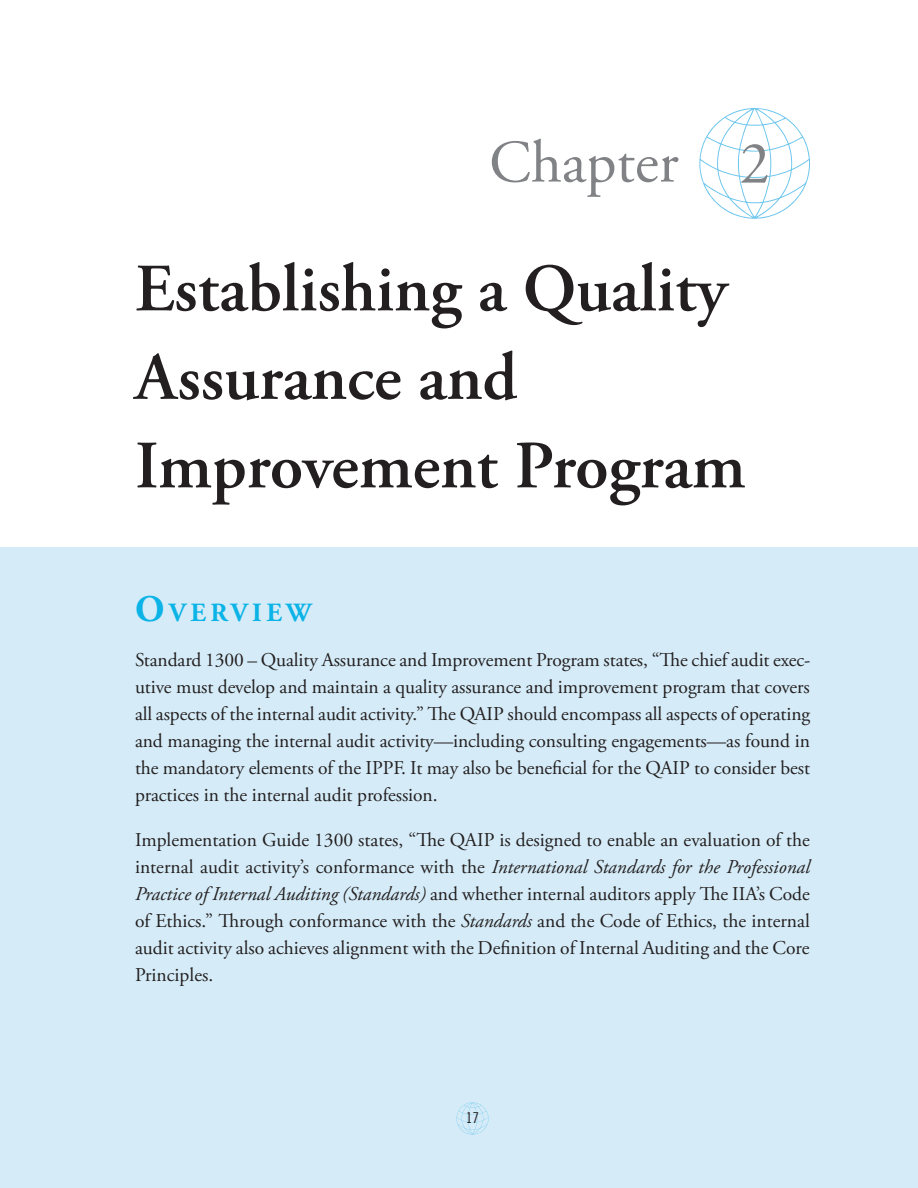
<style>
.page{position:relative;width:918px;height:1188px;background:#fff}
.page>*{position:absolute;margin:0;border:0;box-sizing:border-box;transform-origin:0 0}
.t1{font:600 67.5px/88.5px "Adobe Garamond Pro";color:#231f20}
.t2{font:60px "Adobe Garamond Pro";color:#808285}
.t3{font:700 26.25px "Adobe Garamond Pro";letter-spacing:.17em;color:#0cb3e7}
.t4{font:19.5px/27px "Adobe Garamond Pro";letter-spacing:-.005em;color:#231f20;text-align:justify}
.t5{font:15px "Trade Gothic LT Std Cn 18";color:#231f20}
.s1{font-size:37.5px}
.s2{font-style:italic}
</style>
<div class="page">
<svg style="left:699px;top:108px;width:111px;height:111px"></svg>
<div style="left:1px;top:548px;width:917px;height:640px;background:#d5ecf8"></div>
<svg style="left:457px;top:1102px;width:31px;height:33px"></svg>
<h2 class="t2" style="left:489px;top:126px;width:282px">Chapter 2</h2>
<h1 class="t1" style="left:135px;top:245px;width:612px">Establishing a Quality<br>Assurance and<br>Improvement Program</h1>
<h3 class="t3" style="left:135px;top:598px;width:180px"><span class="s1">O</span>VERVIEW</h3>
<p class="t4" style="left:135px;top:647px;width:677px">Standard 1300 – Quality Assurance and Improvement Program states, “The chief audit exec&shy;utive must develop and maintain a quality assurance and improvement program that covers all aspects of the internal audit activity.” The QAIP should encompass all aspects of operating and managing the internal audit activity—including consulting engagements—as found in the mandatory elements of the IPPF. It may also be beneficial for the QAIP to consider best practices in the internal audit profession.</p>
<p class="t4" style="left:135px;top:827px;width:677px">Implementation Guide 1300 states, “The QAIP is designed to enable an evaluation of the internal audit activity’s conformance with the <span class="s2">International Standards for the Professional Practice of Internal Auditing (Standards)</span> and whether internal auditors apply The IIA’s Code of Ethics.” Through conformance with the <span class="s2">Standards</span> and the Code of Ethics, the internal audit activity also achieves alignment with the Definition of Internal Auditing and the Core Principles.</p>
<p class="t5" style="left:466px;top:1109px;width:15px">17</p>
</div>
